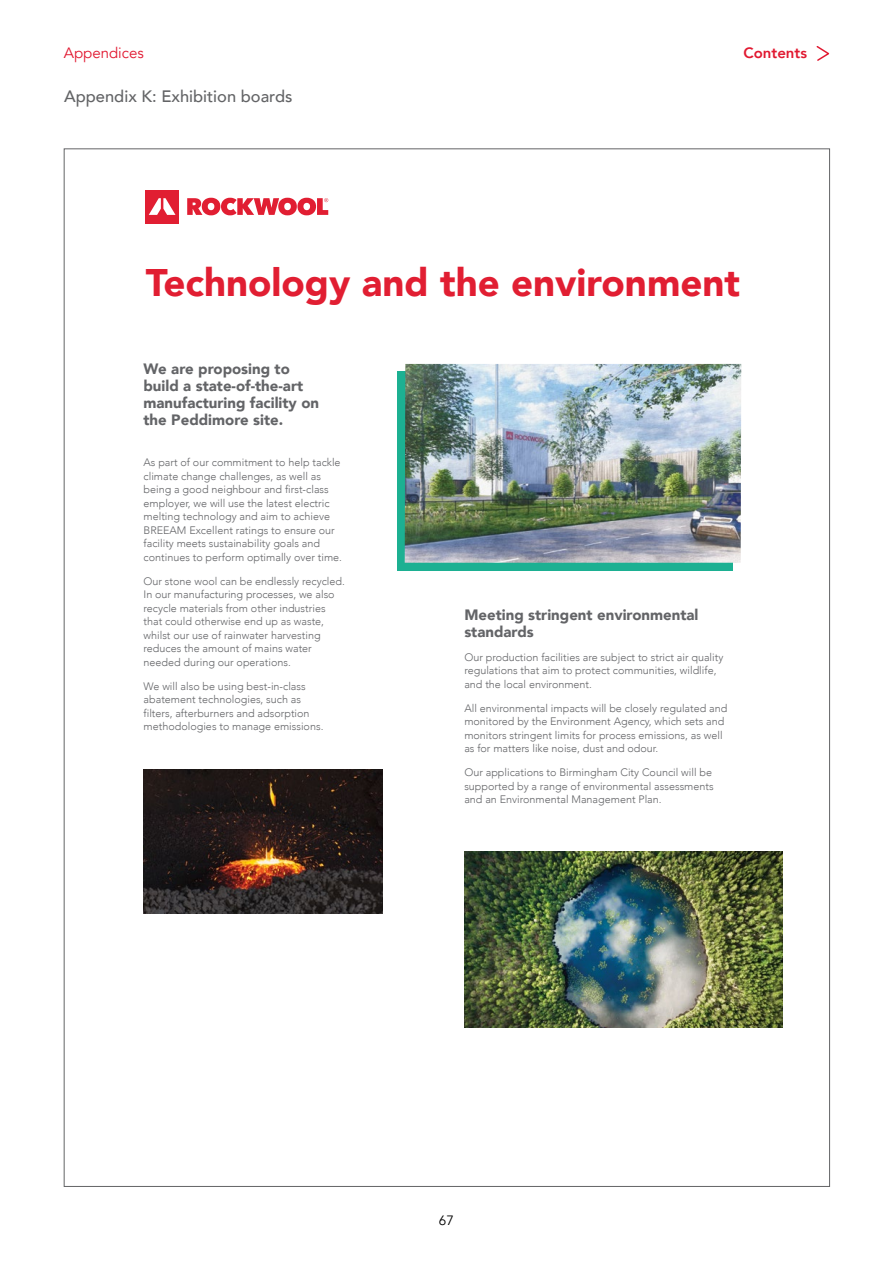
<style>
.page{position:relative;width:893px;height:1263px;background:#fff}
.page>*{position:absolute;margin:0;border:0;box-sizing:border-box;transform-origin:0 0}
.t1{font:900 38.4px "Avenir";color:#e11e32}
.t2{font:500 16.5px "Avenir";color:#636466}
.t3{font:900 15px/16.8px "Avenir";color:#636467}
.t4{font:15px "Avenir";color:#e11931}
.t5{font:800 15px "Avenir";color:#e11931}
.t6{font:13.5px "Avenir";color:#000}
.t7{font:300 10.8px/13.5px "Avenir";color:#636467}
</style>
<div class="page">
<svg style="left:816px;top:46px;width:14px;height:15px"></svg>
<img style="left:144px;top:769px;width:239px;height:145px">
<img style="left:464px;top:852px;width:318px;height:176px">
<div style="left:145px;top:190px;width:34px;height:33px;background:#e11e32"></div>
<svg style="left:149px;top:198px;width:26px;height:17px"></svg>
<svg style="left:187px;top:198px;width:141px;height:17px"></svg>
<div style="left:397px;top:371px;width:336px;height:200px;background:#1cb092"></div>
<img style="left:405px;top:364px;width:336px;height:199px">
<h3 class="t4" style="left:64px;top:44px;width:82px">Appendices</h3>
<h3 class="t5" style="left:743px;top:41px;width:65px">Contents</h3>
<h2 class="t2" style="left:64px;top:82px;width:230px">Appendix K: Exhibition boards</h2>
<h1 class="t1" style="left:146px;top:250px;width:596px">Technology and the environment</h1>
<h3 class="t3" style="left:144px;top:360px;width:177px">We are proposing to build a state-of-the-art manufacturing facility on the Peddimore site.</h3>
<p class="t7" style="left:144px;top:456px;width:200px">As part of our commitment to help tackle climate change challenges, as well as being a good neighbour and first-class employer, we will use the latest electric melting technology and aim to achieve BREEAM Excellent ratings to ensure our facility meets sustainability goals and continues to perform optimally over time.</p>
<p class="t7" style="left:144px;top:574px;width:203px">Our stone wool can be endlessly recycled.<br>In our manufacturing processes, we also recycle materials from other industries that could otherwise end up as waste, whilst our use of rainwater harvesting reduces the amount of mains water needed during our operations.</p>
<p class="t7" style="left:144px;top:679px;width:181px">We will also be using best-in-class abatement technologies, such as filters, afterburners and adsorption methodologies to manage emissions.</p>
<h3 class="t3" style="left:464px;top:606px;width:236px">Meeting stringent environmental standards</h3>
<p class="t7" style="left:464px;top:650px;width:261px">Our production facilities are subject to strict air quality regulations that aim to protect communities, wildlife, and the local environment.</p>
<p class="t7" style="left:464px;top:701px;width:265px">All environmental impacts will be closely regulated and monitored by the Environment Agency, which sets and monitors stringent limits for process emissions, as well as for matters like noise, dust and odour.</p>
<p class="t7" style="left:464px;top:766px;width:251px">Our applications to Birmingham City Council will be supported by a range of environmental assessments and an Environmental Management Plan.</p>
<p class="t6" style="left:439px;top:1213px;width:17px">67</p>
</div>
